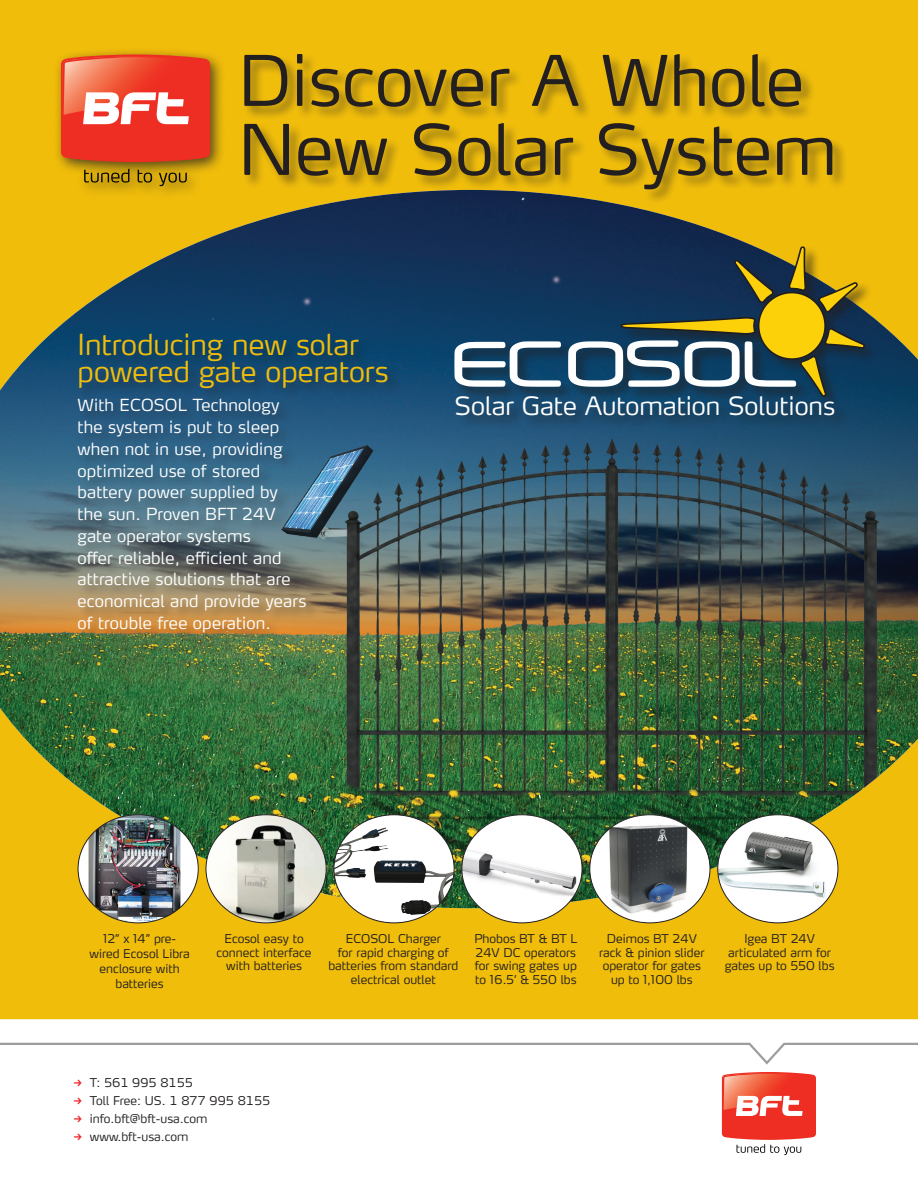
<style>
.page{position:relative;width:918px;height:1188px;background:#fff}
.page>*{position:absolute;margin:0;border:0;box-sizing:border-box;transform-origin:0 0}
.t1{font:300 69px/69px "Max LF";color:#231f20}
.t2{font:300 28.5px/27px "Max LF";color:#f0bd0b}
.t3{font:300 25.05px "Max LF";color:#fff}
.t4{font:300 16.5px/21.8px "Max LF";letter-spacing:.01em;color:#fff}
.t5{font:300 12px/13.5px "Max LF";color:#231f20;text-align:center}
.t6{font:300 12px/18px "Max TF";color:#231f20}
</style>
<div class="page">
<svg style="left:0;top:1042px;width:918px;height:23px"></svg>
<svg style="left:722px;top:1072px;width:94px;height:83px"></svg>
<div style="left:0;top:0;width:918px;height:1019px;background:#f0bd0b"></div>
<img style="left:0;top:190px;width:918px;height:718px">
<div style="left:243px;top:53px;width:604px;height:152px;background:#231f20;opacity:.44"></div>
<div style="left:79px;top:333px;width:323px;height:70px;background:#231f20;opacity:.44"></div>
<div style="left:53px;top:46px;width:173px;height:156px;background:#231f20;opacity:.75"></div>
<svg style="left:84px;top:169px;width:45px;height:14px"></svg>
<svg style="left:138px;top:170px;width:14px;height:13px"></svg>
<svg style="left:159px;top:173px;width:28px;height:13px"></svg>
<svg style="left:61px;top:54px;width:149px;height:108px;background:#ef5b48"></svg>
<div style="left:453px;top:246px;width:426px;height:184px;background:#231f20;opacity:.61"></div>
<svg style="left:454px;top:341px;width:107px;height:46px"></svg>
<svg style="left:568px;top:246px;width:298px;height:150px;background:#536153"></svg>
<svg style="left:78px;top:815px;width:120px;height:108px"></svg>
<img style="left:89px;top:815px;width:91px;height:108px">
<img style="left:206px;top:815px;width:120px;height:108px">
<svg style="left:334px;top:815px;width:120px;height:108px"></svg>
<img style="left:334px;top:828px;width:111px;height:85px">
<div style="left:462px;top:815px;width:120px;height:108px;background:#fff;border-radius:50%"></div>
<img style="left:462px;top:815px;width:120px;height:95px">
<div style="left:590px;top:815px;width:120px;height:108px;background:#fff;border-radius:50%"></div>
<img style="left:605px;top:815px;width:86px;height:108px">
<div style="left:718px;top:815px;width:120px;height:108px;background:#fff;border-radius:50%"></div>
<img style="left:718px;top:815px;width:120px;height:98px">
<div style="left:77px;top:398px;width:243px;height:248px;background:#231f20;opacity:.46"></div>
<h1 class="t1" style="left:238px;top:45px;width:600px">Discover A Whole<br>New Solar System</h1>
<h2 class="t2" style="left:78px;top:331px;width:313px">Introducing new solar powered gate operators</h2>
<p class="t4" style="left:78px;top:394px;width:230px">With ECOSOL Technology the system is put to sleep when not in use, providing optimized use of stored battery power supplied by the sun. Proven BFT 24V gate operator systems<br>offer reliable, efficient and attractive solutions that are economical and provide years of trouble free operation.</p>
<h3 class="t3" style="left:455px;top:390px;width:382px">Solar Gate Automation Solutions</h3>
<p class="t5" style="left:89px;top:931px;width:102px;line-height:15px">12” x 14” pre&shy;wired Ecosol Libra enclosure with batteries</p>
<p class="t5" style="left:217px;top:932px;width:97px">Ecosol easy to connect interface with batteries</p>
<p class="t5" style="left:329px;top:932px;width:131px">ECOSOL Charger<br>for rapid charging of batteries from standard electrical outlet</p>
<p class="t5" style="left:474px;top:932px;width:104px;text-align:justify">Phobos BT &amp; BT L 24V DC operators for swing gates up to 16.5’ &amp; 550 lbs</p>
<p class="t5" style="left:599px;top:932px;width:107px">Deimos BT 24V rack &amp; pinion slider operator for gates up to 1,100 lbs</p>
<p class="t5" style="left:725px;top:932px;width:111px">Igea BT 24V articulated arm for gates up to 550 lbs</p>
<p class="t6" style="left:90px;top:1073px;width:182px">T: 561 995 8155<br>Toll Free: US. 1 877 995 8155 info.bft@bft-usa.com www.bft-usa.com</p>
</div>
